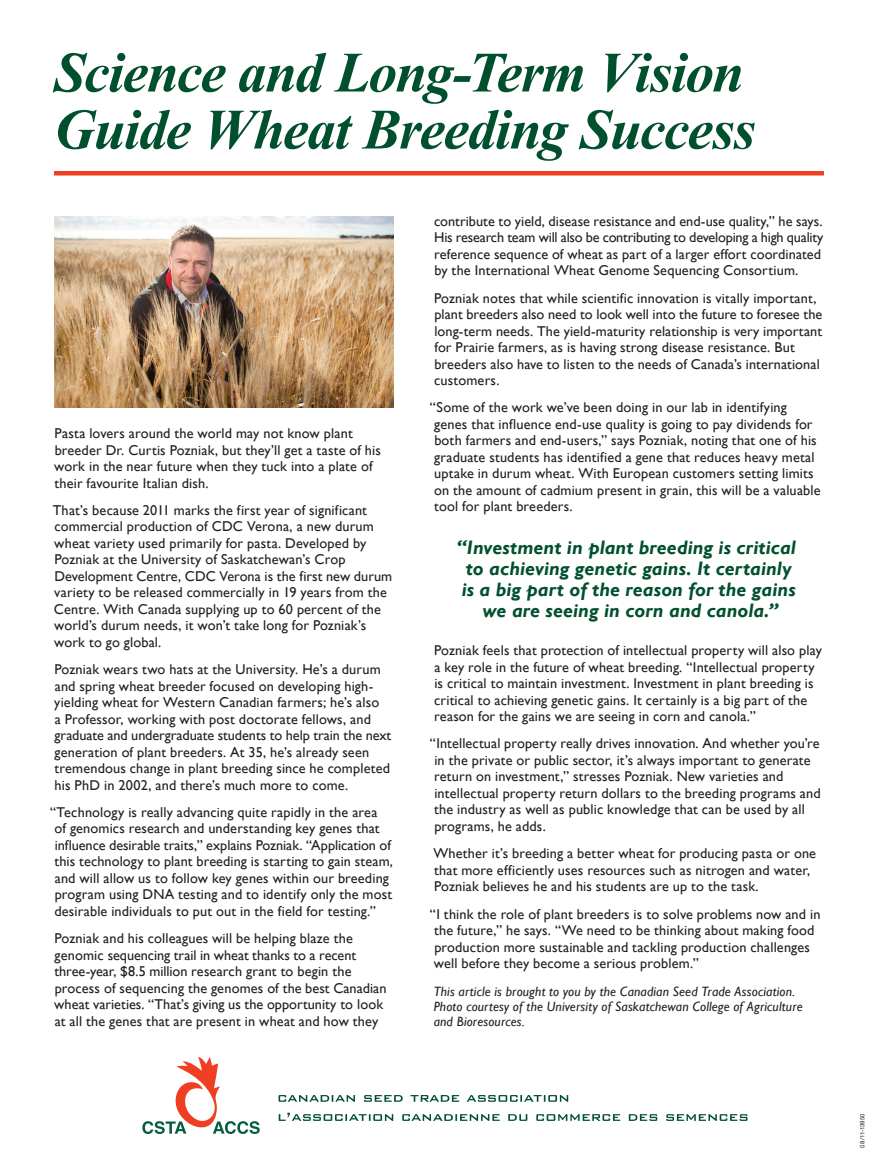
<style>
.page{position:relative;width:878px;height:1161px;background:#fff}
.page>*{position:absolute;margin:0;border:0;box-sizing:border-box;transform-origin:0 0}
.Head{font:italic 700 57px/57px "Times New Roman";letter-spacing:-.025em;color:#00502e}
.t1{font:italic 700 19.5px/21px "Gill Sans";letter-spacing:.005em;color:#00502e;text-align:center}
.Body_Copy{font:14.25px/16.5px "Gill Sans";letter-spacing:.01em;color:#231f20}
.Body_Copy-2{font:italic 13.5px/15px "Gill Sans";letter-spacing:.01em;color:#231f20}
.t2{font:6px "Helvetica Neue";letter-spacing:.02em;color:#231f20}
</style>
<div class="page">
<div style="left:54px;top:171px;width:770px;height:5px;background:#ef3e22"></div>
<svg style="left:278px;top:1095px;width:290px;height:7px"></svg>
<svg style="left:279px;top:1113px;width:468px;height:8px"></svg>
<svg style="left:142px;top:1057px;width:118px;height:77px"></svg>
<img style="left:54px;top:216px;width:339px;height:192px">
<p class="Head" style="left:54px;top:42px;width:703px">Science and Long-Term Vision<br>Guide Wheat Breeding Success</p>
<p class="Body_Copy" style="left:54px;top:425px;width:328px">Pasta lovers around the world may not know plant breeder Dr. Curtis Pozniak, but they’ll get a taste of his work in the near future when they tuck into a plate of their favourite Italian dish.</p>
<p class="Body_Copy" style="left:53px;top:502px;width:341px">That’s because 2011 marks the first year of significant commercial production of CDC Verona, a new durum wheat variety used primarily for pasta. Developed by Pozniak at the University of Saskatchewan’s Crop Development Centre, CDC Verona is the first new durum variety to be released commercially in 19 years from the Centre. With Canada supplying up to 60 percent of the world’s durum needs, it won’t take long for Pozniak’s work to go global.</p>
<p class="Body_Copy" style="left:54px;top:661px;width:338px">Pozniak wears two hats at the University. He’s a durum and spring wheat breeder focused on developing high&shy;yielding wheat for Western Canadian farmers; he’s also<br>a Professor, working with post doctorate fellows, and graduate and undergraduate students to help train the next generation of plant breeders. At 35, he’s already seen tremendous change in plant breeding since he completed his PhD in 2002, and there’s much more to come.</p>
<p class="Body_Copy" style="left:50px;top:804px;width:344px">“Technology is really advancing quite rapidly in the area<br>of genomics research and understanding key genes that influence desirable traits,” explains Pozniak. “Application of this technology to plant breeding is starting to gain steam, and will allow us to follow key genes within our breeding program using DNA testing and to identify only the most desirable individuals to put out in the field for testing.”</p>
<p class="Body_Copy" style="left:54px;top:930px;width:334px">Pozniak and his colleagues will be helping blaze the genomic sequencing trail in wheat thanks to a recent three-year, $8.5 million research grant to begin the process of sequencing the genomes of the best Canadian wheat varieties. “That’s giving us the opportunity to look at all the genes that are present in wheat and how they</p>
<p class="Body_Copy" style="left:434px;top:213px;width:391px">contribute to yield, disease resistance and end-use quality,” he says.<br>His research team will also be contributing to developing a high quality reference sequence of wheat as part of a larger effort coordinated by the International Wheat Genome Sequencing Consortium.</p>
<p class="Body_Copy" style="left:434px;top:290px;width:389px">Pozniak notes that while scientific innovation is vitally important, plant breeders also need to look well into the future to foresee the long-term needs. The yield-maturity relationship is very important for Prairie farmers, as is having strong disease resistance. But breeders also have to listen to the needs of Canada’s international customers.</p>
<p class="Body_Copy" style="left:430px;top:400px;width:392px">“Some of the work we’ve been doing in our lab in identifying genes that influence end-use quality is going to pay dividends for both farmers and end-users,” says Pozniak, noting that one of his graduate students has identified a gene that reduces heavy metal uptake in durum wheat. With European customers setting limits on the amount of cadmium present in grain, this will be a valuable tool for plant breeders.</p>
<p class="t1" style="left:457px;top:538px;width:340px">“Investment in plant breeding is critical to achieving genetic gains. It certainly is a big part of the reason for the gains we are seeing in corn and canola.”</p>
<p class="Body_Copy" style="left:434px;top:642px;width:389px">Pozniak feels that protection of intellectual property will also play a key role in the future of wheat breeding. “Intellectual property is critical to maintain investment. Investment in plant breeding is critical to achieving genetic gains. It certainly is a big part of the reason for the gains we are seeing in corn and canola.”</p>
<p class="Body_Copy" style="left:430px;top:736px;width:392px">“Intellectual property really drives innovation. And whether you’re in the private or public sector, it’s always important to generate return on investment,” stresses Pozniak. New varieties and intellectual property return dollars to the breeding programs and the industry as well as public knowledge that can be used by all programs, he adds.</p>
<p class="Body_Copy" style="left:433px;top:845px;width:384px">Whether it’s breeding a better wheat for producing pasta or one that more efficiently uses resources such as nitrogen and water,<br>Pozniak believes he and his students are up to the task.</p>
<p class="Body_Copy" style="left:430px;top:906px;width:392px">“I think the role of plant breeders is to solve problems now and in the future,” he says. “We need to be thinking about making food production more sustainable and tackling production challenges well before they become a serious problem.”</p>
<p class="Body_Copy-2" style="left:433px;top:984px;width:370px">This article is brought to you by the Canadian Seed Trade Association.<br>Photo courtesy of the University of Saskatchewan College of Agriculture and Bioresources.</p>
<p class="t2" style="left:858px;top:1148px;width:36px;rotate:-90deg">08/11-13950</p>
</div>
